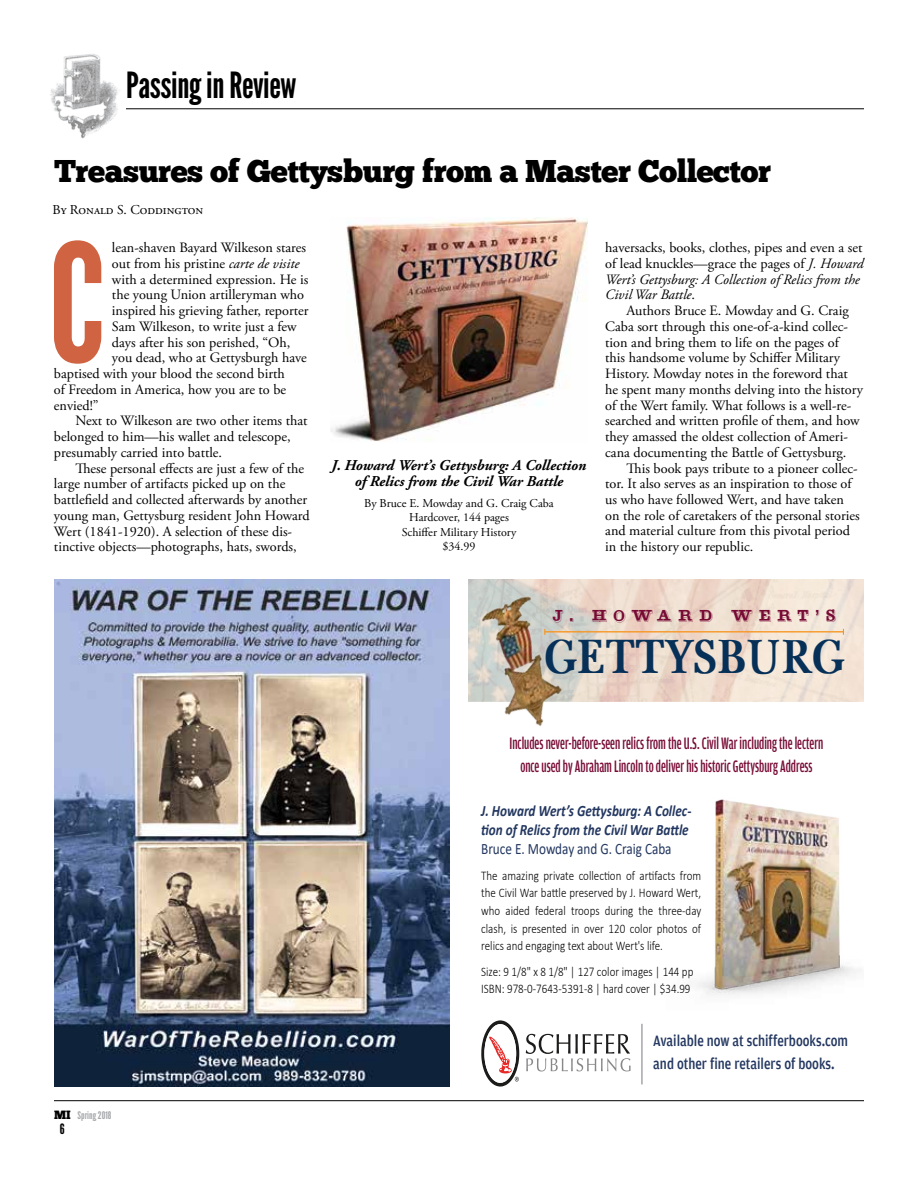
<style>
.page{position:relative;width:918px;height:1188px;background:#fff}
.page>*{position:absolute;margin:0;border:0;box-sizing:border-box;transform-origin:0 0}
.t1{font:164.25px "League Gothic";color:#d06341}
.t2{font:700 50.25px "New Baskerville";letter-spacing:.02em;color:#063057;scale:.83 1}
.t3{font:36px "League Gothic";letter-spacing:-.01em;color:#000}
.t4{font:31.5px "Chunk Five";letter-spacing:-.015em;color:#000}
.t5{font:500 17.55px/23px "Amplitude Comp";color:#770b35;text-align:center;scale:.83 1}
.t6{font:17.55px "Gold Mine Plain";letter-spacing:.45em;color:#770b35;scale:.83 1}
.t7{font:italic 700 15.9px/19px "Calibri";color:#233760;scale:.83 1}
.t8{font:500 15.9px/23px "Amplitude";color:#233760;scale:.83 1}
.t9{font:15.9px "Calibri";color:#233760;scale:.83 1}
.t10{font:italic 700 15px/16.5px "Adobe Garamond Pro";color:#000;text-align:center}
.t11{font:14.25px/15.8px "Adobe Garamond Pro";color:#000}
.t12{font:14.25px "League Gothic";color:#000}
.t13{font:13.5px "Adobe Garamond Pro";color:#000}
.t14{font:300 13.2px/17.5px "Calibri";color:#000;text-align:justify;scale:.83 1}
.t15{font:12px/14.4px "Adobe Garamond Pro";color:#000;text-align:center}
.t16{font:10.5px "League Gothic";color:#a7a9ac}
.s1{font-style:italic}
.s2{font-family:"Chunk Five";font-size:12px;color:#000}
</style>
<div class="page">
<hr style="left:54px;top:1100px;width:810px;height:1px;background:#000">
<hr style="left:126px;top:109px;width:738px;height:1px;background:#000">
<img style="left:50px;top:54px;width:68px;height:84px">
<img style="left:331px;top:217px;width:256px;height:224px">
<img style="left:54px;top:580px;width:395px;height:507px">
<img style="left:573px;top:580px;width:291px;height:122px">
<img style="left:697px;top:799px;width:165px;height:196px">
<svg style="left:481px;top:1020px;width:38px;height:67px"></svg>
<svg style="left:526px;top:1034px;width:105px;height:38px"></svg>
<hr style="left:642px;top:1024px;width:1px;height:60px;background:#6d6e71">
<img style="left:468px;top:580px;width:105px;height:146px">
<hr style="left:545px;top:631px;width:298px;height:1px;background:#f7941e">
<h3 class="t3" style="left:126px;top:63px;width:172px">Passing in Review</h3>
<h3 class="t4" style="left:54px;top:152px;width:719px">Treasures of Gettysburg from a Master Collector</h3>
<p class="t13" style="left:52px;top:202px;width:152px">By Ronald S. Coddington</p>
<h1 class="t1" style="left:49px;top:206px;width:58px">C</h1>
<p class="t11" style="left:112px;top:240px;width:196px">lean-shaven Bayard Wilkeson stares</p>
<p class="t11" style="left:112px;top:256px;width:189px">out from his pristine <span class="s1">carte de visite</span></p>
<p class="t11" style="left:112px;top:272px;width:198px">with a determined expression. He is</p>
<p class="t11" style="left:112px;top:287px;width:194px">the young Union artilleryman who</p>
<p class="t11" style="left:112px;top:303px;width:198px">inspired his grieving father, reporter</p>
<p class="t11" style="left:112px;top:319px;width:186px">Sam Wilkeson, to write just a few</p>
<p class="t11" style="left:112px;top:335px;width:180px">days after his son perished, “Oh,</p>
<p class="t11" style="left:112px;top:350px;width:196px">you dead, who at Gettysburgh have</p>
<p class="t11" style="left:54px;top:366px;width:232px">baptised with your blood the second birth</p>
<p class="t11" style="left:54px;top:382px;width:234px">of Freedom in America, how you are to be</p>
<p class="t11" style="left:54px;top:398px;width:46px">envied!”</p>
<p class="t11" style="left:75px;top:413px;width:234px">Next to Wilkeson are two other items that</p>
<p class="t11" style="left:54px;top:429px;width:238px">belonged to him—his wallet and telescope,</p>
<p class="t11" style="left:54px;top:445px;width:170px">presumably carried into battle.</p>
<p class="t11" style="left:75px;top:461px;width:230px">These personal effects are just a few of the</p>
<p class="t11" style="left:54px;top:476px;width:233px">large number of artifacts picked up on the</p>
<p class="t11" style="left:54px;top:492px;width:255px">battlefield and collected afterwards by another</p>
<p class="t11" style="left:54px;top:508px;width:257px">young man, Gettysburg resident John Howard</p>
<p class="t11" style="left:54px;top:524px;width:240px">Wert (1841-1920). A selection of these dis-</p>
<p class="t11" style="left:54px;top:539px;width:244px">tinctive objects—photographs, hats, swords,</p>
<p class="t10" style="left:332px;top:457px;width:256px">J. Howard Wert’s Gettysburg: A Collection of Relics from the Civil War Battle</p>
<p class="t15" style="left:364px;top:496px;width:191px">By Bruce E. Mowday and G. Craig Caba<br>Hardcover, 144 pages<br>Schiffer Military History<br>$34.99</p>
<p class="t11" style="left:605px;top:240px;width:260px">haversacks, books, clothes, pipes and even a set of lead knuckles—grace the pages of <span class="s1">J. Howard Wert’s Gettysburg: A Collection of Relics from the Civil War Battle</span>.</p>
<p class="t11" style="left:605px;top:303px;width:259px;text-indent:21px">Authors Bruce E. Mowday and G. Craig Caba sort through this one-of-a-kind collec&shy;tion and bring them to life on the pages of<br>this handsome volume by Schiffer Military History. Mowday notes in the foreword that he spent many months delving into the history of the Wert family. What follows is a well-re&shy;searched and written profile of them, and how they amassed the oldest collection of Ameri&shy;cana documenting the Battle of Gettysburg.</p>
<p class="t11" style="left:605px;top:461px;width:256px;text-indent:21px">This book pays tribute to a pioneer collec&shy;tor. It also serves as an inspiration to those of us who have followed Wert, and have taken on the role of caretakers of the personal stories and material culture from this pivotal period in the history our republic.</p>
<p class="t6" style="left:552px;top:604px;width:343px">J. HOWARD WERT’S</p>
<h2 class="t2" style="left:544px;top:625px;width:363px">GETTYSBURG</h2>
<p class="t16" style="left:54px;top:1109px;width:59px"><span class="s2">MI</span> Spring 2018</p>
<p class="t12" style="left:60px;top:1120px;width:6px">6</p>
<p class="t5" style="left:510px;top:732px;width:380px">Includes never-before-seen relics from the U.S. Civil War including the lectern once used by Abraham Lincoln to deliver his historic Gettysburg Address</p>
<p class="t7" style="left:481px;top:801px;width:255px">J. Howard Wert’s Gettysburg: A Collec&shy;tion of Relics from the Civil War Battle</p>
<p class="t9" style="left:481px;top:838px;width:231px">Bruce E. Mowday and G. Craig Caba</p>
<p class="t14" style="left:481px;top:866px;width:267px">The amazing private collection of artifacts from the Civil War battle preserved by J. Howard Wert, who aided federal troops during the three-day clash, is presented in over 120 color photos of relics and engaging text about Wert's life.</p>
<p class="t14" style="left:481px;top:962px;width:257px">Size: 9 1/8" x 8 1/8" | 127 color images | 144 pp<br>ISBN: 978-0-7643-5391-8 | hard cover | $34.99</p>
<p class="t8" style="left:653px;top:1029px;width:236px">Available now at schifferbooks.com and other fine retailers of books.</p>
</div>
